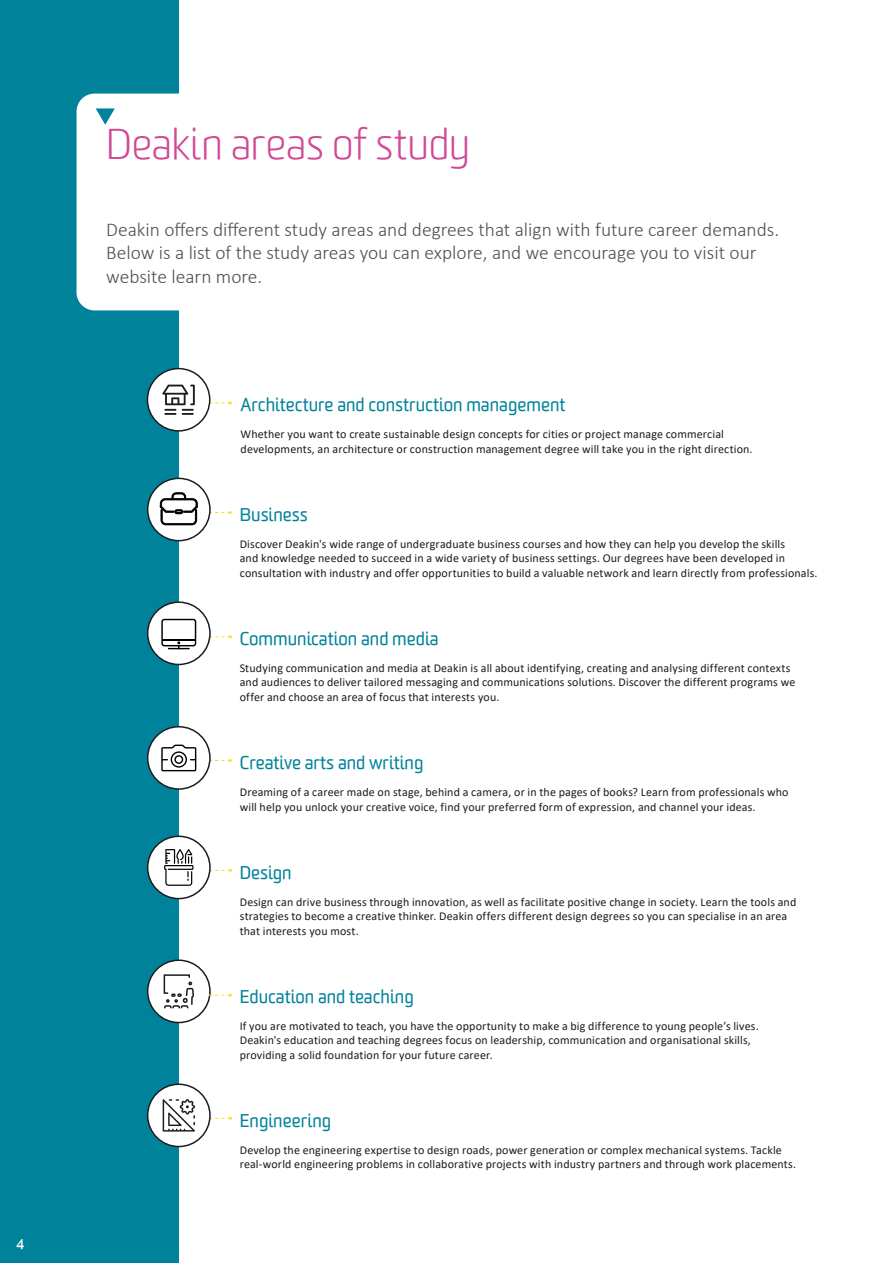
<style>
.page{position:relative;width:893px;height:1263px;background:#fff}
.page>*{position:absolute;margin:0;border:0;box-sizing:border-box;transform-origin:0 0}
.Page_header_-_H1{font:300 42px "Worldly";letter-spacing:-.005em;color:#d04997}
.Page_introduction{font:300 19.5px/23.4px "Calibri";color:#504f53}
.Paragraph_header_-_H{font:18px "Worldly";color:#00829b}
.t1{font:700 13.5px "Worldly";color:#fff}
.Paragraph_text_-_P{font:12px/14.4px "Calibri";letter-spacing:.01em;color:#1b1c20}
</style>
<div class="page">
<div style="left:0;top:0;width:179px;height:1263px;background:#00829b"></div>
<div style="left:77px;top:94px;width:780px;height:216px;background:#fff;border-radius:18px"></div>
<svg style="left:96px;top:108px;width:19px;height:17px"></svg>
<div style="left:148px;top:960px;width:62px;height:62px;background:#fff;border-radius:50%"></div>
<div style="left:147px;top:959px;width:64px;height:64px;border:2px solid #1b1c20;border-radius:50%"></div>
<svg style="left:163px;top:959px;width:32px;height:65px"></svg>
<svg style="left:210px;top:401px;width:22px;height:3px"></svg>
<svg style="left:211px;top:511px;width:21px;height:3px"></svg>
<svg style="left:211px;top:635px;width:21px;height:3px"></svg>
<svg style="left:211px;top:759px;width:21px;height:3px"></svg>
<svg style="left:211px;top:869px;width:21px;height:3px"></svg>
<svg style="left:209px;top:994px;width:23px;height:3px"></svg>
<svg style="left:211px;top:1117px;width:21px;height:3px"></svg>
<div style="left:148px;top:478px;width:62px;height:63px;background:#fff;border-radius:50%"></div>
<div style="left:147px;top:478px;width:64px;height:63px;border:2px solid #1b1c20;border-radius:50%"></div>
<svg style="left:160px;top:493px;width:38px;height:32px"></svg>
<div style="left:147px;top:369px;width:63px;height:62px;background:#fff;border-radius:50%"></div>
<div style="left:147px;top:368px;width:63px;height:64px;border:2px solid #1b1c20;border-radius:50%"></div>
<svg style="left:162px;top:385px;width:33px;height:30px"></svg>
<div style="left:148px;top:602px;width:62px;height:62px;background:#fff;border-radius:50%"></div>
<div style="left:147px;top:601px;width:64px;height:64px;border:2px solid #1b1c20;border-radius:50%"></div>
<svg style="left:161px;top:619px;width:35px;height:30px"></svg>
<hr style="left:162px;top:639px;width:34px;height:2px;background:#000">
<div style="left:148px;top:727px;width:62px;height:62px;background:#fff;border-radius:50%"></div>
<div style="left:147px;top:726px;width:64px;height:64px;border:2px solid #1b1c20;border-radius:50%"></div>
<svg style="left:161px;top:745px;width:35px;height:26px"></svg>
<div style="left:148px;top:836px;width:62px;height:62px;background:#fff;border-radius:50%"></div>
<div style="left:147px;top:835px;width:64px;height:64px;border:2px solid #1b1c20;border-radius:50%"></div>
<svg style="left:164px;top:849px;width:29px;height:37px"></svg>
<div style="left:148px;top:1084px;width:62px;height:62px;background:#fff;border-radius:50%"></div>
<div style="left:147px;top:1083px;width:64px;height:64px;border:2px solid #1b1c20;border-radius:50%"></div>
<svg style="left:163px;top:1099px;width:32px;height:32px"></svg>
<p class="t1" style="left:17px;top:1235px;width:9px">4</p>
<h1 class="Page_header_-_H1" style="left:106px;top:120px;width:365px">Deakin areas of study</h1>
<p class="Page_introduction" style="left:106px;top:217px;width:674px">Deakin offers different study areas and degrees that align with future career demands.<br>Below is a list of the study areas you can explore, and we encourage you to visit our website learn more.</p>
<h2 class="Paragraph_header_-_H" style="left:241px;top:394px;width:326px">Architecture and construction management</h2>
<p class="Paragraph_text_-_P" style="left:241px;top:427px;width:514px">Whether you want to create sustainable design concepts for cities or project manage commercial developments, an architecture or construction management degree will take you in the right direction.</p>
<h2 class="Paragraph_header_-_H" style="left:240px;top:503px;width:70px">Business</h2>
<p class="Paragraph_text_-_P" style="left:240px;top:537px;width:579px">Discover Deakin's wide range of undergraduate business courses and how they can help you develop the skills<br>and knowledge needed to succeed in a wide variety of business settings. Our degrees have been developed in consultation with industry and offer opportunities to build a valuable network and learn directly from professionals.</p>
<h2 class="Paragraph_header_-_H" style="left:240px;top:627px;width:200px">Communication and media</h2>
<p class="Paragraph_text_-_P" style="left:240px;top:660px;width:557px">Studying communication and media at Deakin is all about identifying, creating and analysing different contexts and audiences to deliver tailored messaging and communications solutions. Discover the different programs we offer and choose an area of focus that interests you.</p>
<h2 class="Paragraph_header_-_H" style="left:240px;top:752px;width:185px">Creative arts and writing</h2>
<p class="Paragraph_text_-_P" style="left:240px;top:785px;width:550px">Dreaming of a career made on stage, behind a camera, or in the pages of books? Learn from professionals who will help you unlock your creative voice, find your preferred form of expression, and channel your ideas.</p>
<h2 class="Paragraph_header_-_H" style="left:240px;top:861px;width:53px">Design</h2>
<p class="Paragraph_text_-_P" style="left:240px;top:894px;width:558px">Design can drive business through innovation, as well as facilitate positive change in society. Learn the tools and strategies to become a creative thinker. Deakin offers different design degrees so you can specialise in an area that interests you most.</p>
<h2 class="Paragraph_header_-_H" style="left:240px;top:985px;width:175px">Education and teaching</h2>
<p class="Paragraph_text_-_P" style="left:240px;top:1018px;width:520px">If you are motivated to teach, you have the opportunity to make a big difference to young people’s lives.<br>Deakin's education and teaching degrees focus on leadership, communication and organisational skills, providing a solid foundation for your future career.</p>
<h2 class="Paragraph_header_-_H" style="left:240px;top:1109px;width:93px">Engineering</h2>
<p class="Paragraph_text_-_P" style="left:240px;top:1142px;width:558px">Develop the engineering expertise to design roads, power generation or complex mechanical systems. Tackle real-world engineering problems in collaborative projects with industry partners and through work placements.</p>
</div>
